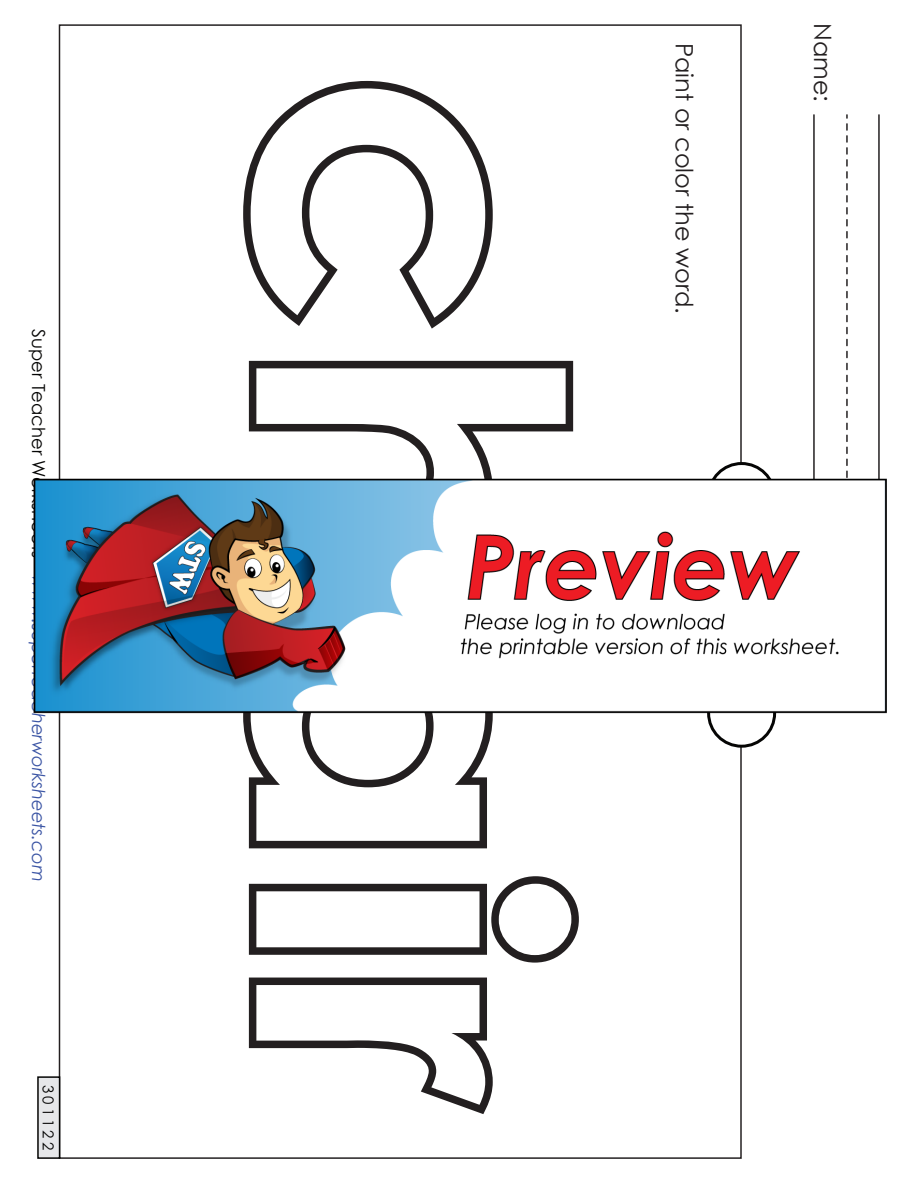
<style>
.page{position:relative;width:918px;height:1188px;background:#fff}
.page>*{position:absolute;margin:0;border:0;box-sizing:border-box;transform-origin:0 0}
.t1{font:24px "Century Gothic 2";color:#231f20}
.t2{font:24px "Century Gothic";color:#231f20}
.t3{font:italic 18px "Century Gothic 2";color:#3a54a4}
.t4{font:15px "Century STW4";letter-spacing:.2em;color:#050504}
.s1{font-style:normal;color:#050504}
</style>
<div class="page">
<hr style="left:878px;top:114px;width:2px;height:493px;background:#231f20">
<hr style="left:813px;top:114px;width:2px;height:493px;background:#231f20">
<svg style="left:846px;top:114px;width:2px;height:347px"></svg>
<svg style="left:243px;top:81px;width:250px;height:248px"></svg>
<svg style="left:249px;top:361px;width:324px;height:100px"></svg>
<svg style="left:243px;top:727px;width:249px;height:121px"></svg>
<svg style="left:249px;top:876px;width:330px;height:87px"></svg>
<svg style="left:249px;top:978px;width:244px;height:136px"></svg>
<div style="left:37px;top:1076px;width:23px;height:83px;background:#e6e7e9;border:2px solid #050504"></div>
<img style="left:33px;top:461px;width:854px;height:266px">
<p class="t3" style="left:51px;top:329px;width:554px;rotate:90deg"><span class="s1">Super Teacher Worksheets -</span> www.superteacherworksheets.com</p>
<p class="t4" style="left:59px;top:1085px;width:66px;rotate:90deg">301122</p>
<h1 class="t1" style="left:701px;top:43px;width:273px;rotate:90deg">Paint or color the word.</h1>
<h1 class="t2" style="left:840px;top:23px;width:80px;rotate:90deg">Name:</h1>
</div>
